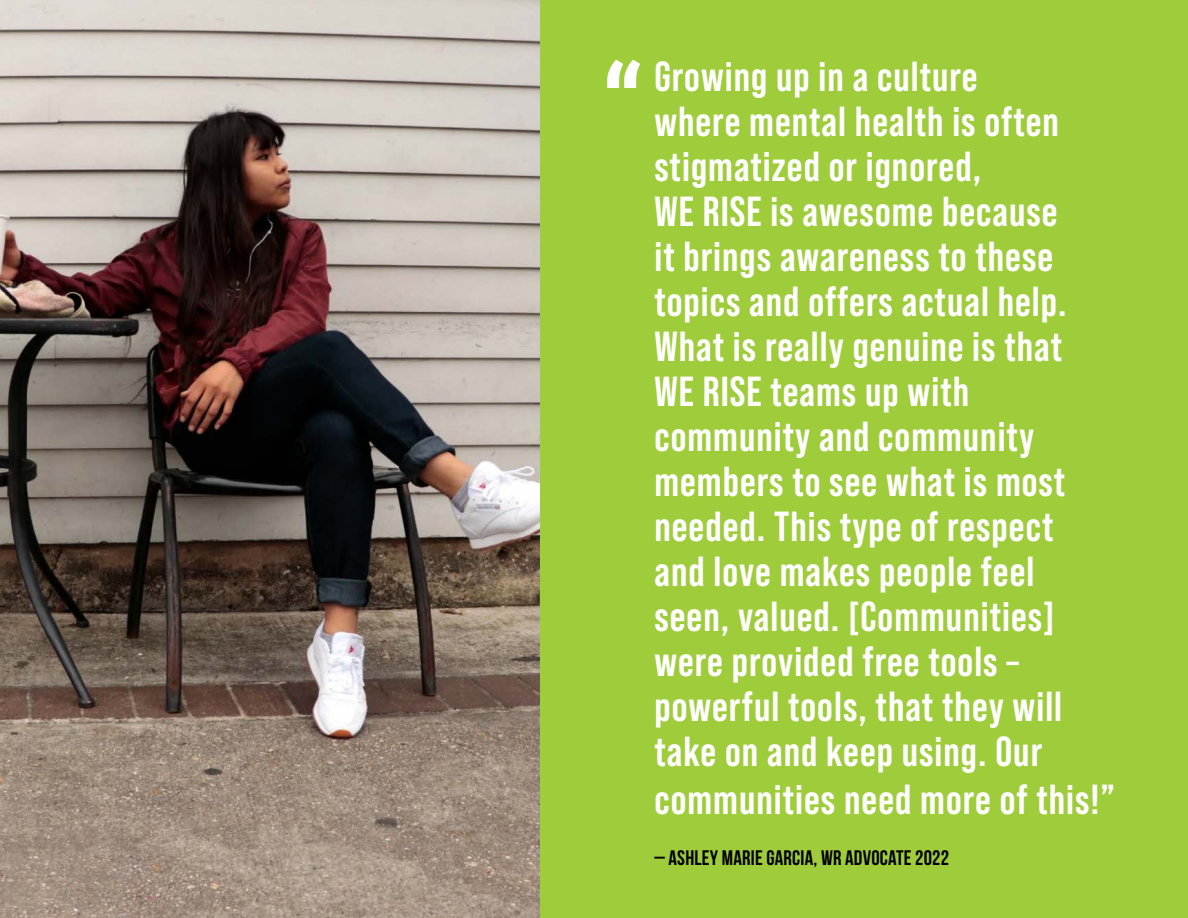
<style>
.page{position:relative;width:1188px;height:918px;background:#9fcc3b}
.page>*{position:absolute;margin:0;border:0;box-sizing:border-box;transform-origin:0 0}
.t1{font:700 110.7px "Roboto Condensed";color:#fff}
.t2{font:700 42px/45px "Bebas Neue Pro";letter-spacing:.025em;color:#fff}
.t3{font:21px "Bebas Neue";letter-spacing:.01em;color:#000}
</style>
<div class="page">
<img style="left:0;top:0;width:540px;height:918px">
<h1 class="t1" style="left:601px;top:28px;width:44px">“</h1>
<p class="t2" style="left:654px;top:53px;width:414px">Growing up in a culture where mental health is often stigmatized or ignored,<br>WE RISE is awesome because it brings awareness to these topics and offers actual help.<br>What is really genuine is that<br>WE RISE teams up with community and community members to see what is most needed. This type of respect and love makes people feel seen, valued. [Communities] were provided free tools – powerful tools, that they will take on and keep using. Our</p>
<p class="t2" style="left:654px;top:777px;width:462px">communities need more of this!”</p>
<p class="t3" style="left:654px;top:847px;width:296px">– ASHLEY MARIE GARCIA, WR ADVOCATE 2022</p>
</div>
